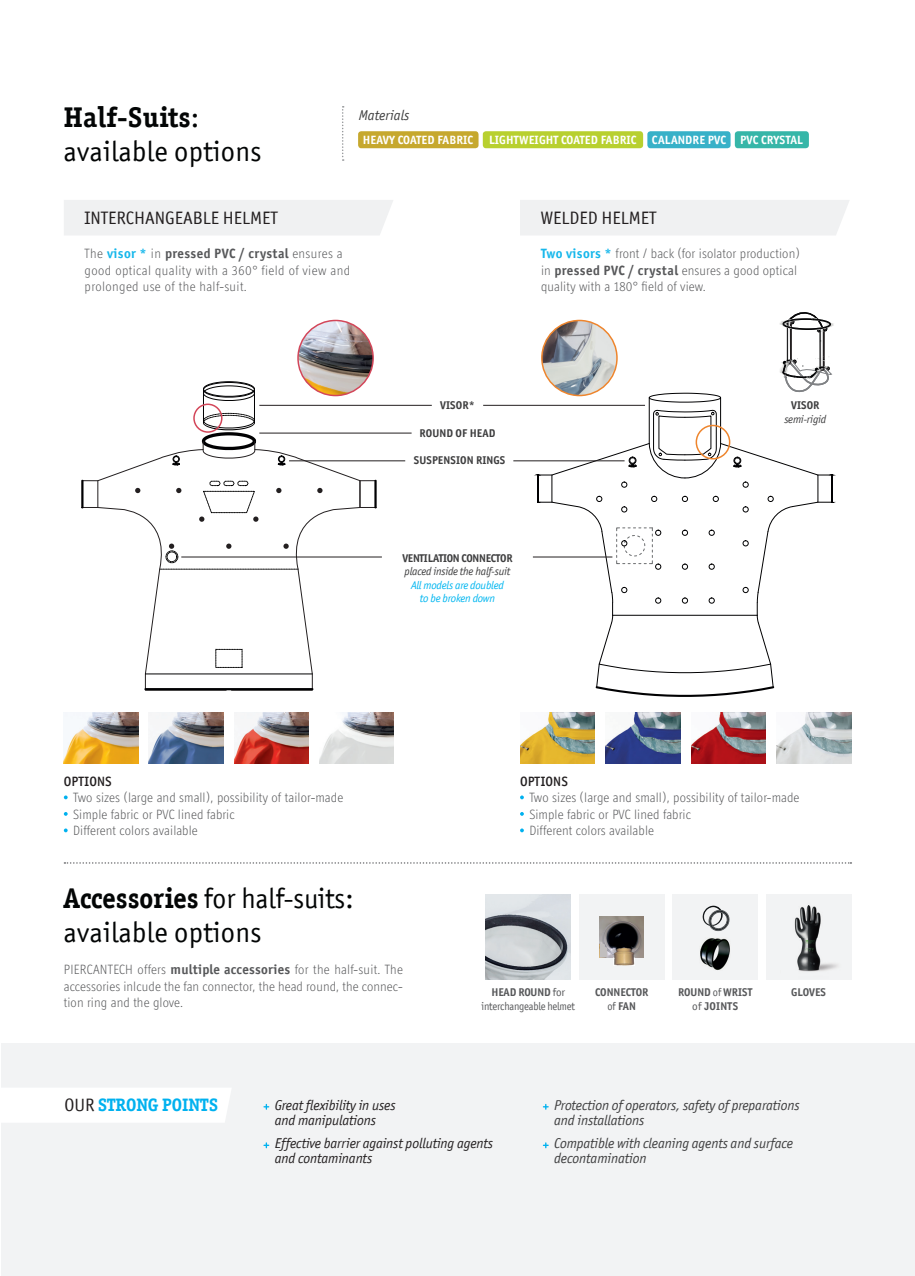
<style>
.page{position:relative;width:915px;height:1276px;background:#fff}
.page>*{position:absolute;margin:0;border:0;box-sizing:border-box;transform-origin:0 0}
.t1{font:28.5px/34.2px "Officina San ITC";letter-spacing:.01em;color:#030505}
.t2{font:700 28.5px "Officina Ser ITC";letter-spacing:.01em;color:#030505}
.t3{font:18px "Officina San ITC";color:#231f20}
.t4{font:700 18px "Officina Ser ITC";color:#00b1ef}
.t5{font:italic 14.25px/15px "Officina San ITC";letter-spacing:-.01em;color:#3e3e3f}
.t6{font:italic 14.25px/15px "Officina San ITC";letter-spacing:-.01em;color:#231f20}
.t7{font:300 13.5px/16.5px "Officina Display ITC Std";letter-spacing:.01em;color:#57585a}
.t8{font:300 13.5px/16.5px "Officina Display ITC Std";letter-spacing:.03em;color:#57585a}
.t9{font:700 13.5px "Officina San ITC";letter-spacing:.03em;color:#57585a}
.t10{font:500 13.5px "Officina San ITC";letter-spacing:.01em;color:#231f20}
.t11{font:700 12px "Officina San ITC";letter-spacing:.01em;color:#fff}
.t12{font:700 11.25px/13.5px "Officina San ITC";color:#57585a;text-align:center}
.t13{font:700 11.25px "Officina San ITC";letter-spacing:.01em;color:#3e3e3f}
.t14{font:italic 11.25px "Officina San ITC";letter-spacing:-.02em;color:#3e3e3f}
.t15{font:11.25px/13.5px "Officina San ITC";letter-spacing:-.02em;color:#57585a;text-align:center}
.t16{font:italic 11.25px/13.5px "Officina San ITC";letter-spacing:-.02em;color:#00b6f0;text-align:center}
.t17{font:700 11.25px "Officina San ITC";letter-spacing:-.02em;color:#3e3e3f}
.s1{font-family:"Officina San ITC";font-weight:400}
.s2{font-family:"Officina Display ITC Std";font-weight:300}
.s3{color:#16b7eb}
.s4{font-family:"Officina San ITC";font-weight:700;color:#16b7eb}
.s5{font-family:"Officina San ITC";font-weight:700}
.s6{font-family:"Officina Ser ITC";font-weight:700}
.s7{font-weight:700}
.s8{font-weight:400}
.s9{font-family:"Officina San ITC";font-weight:400;color:#231f20}
</style>
<div class="page">
<div style="left:1px;top:1043px;width:912px;height:233px;background:#f2f3f4"></div>
<div style="left:1px;top:1088px;width:230px;height:34px;background:#fff"></div>
<div style="left:64px;top:200px;width:329px;height:35px;background:#f0f1f2"></div>
<div style="left:520px;top:200px;width:329px;height:35px;background:#f0f1f2"></div>
<svg style="left:537px;top:312px;width:295px;height:385px"></svg>
<svg style="left:203px;top:381px;width:52px;height:20px"></svg>
<hr style="left:203px;top:389px;width:1px;height:34px;background:#000002">
<hr style="left:254px;top:389px;width:1px;height:34px;background:#000002">
<svg style="left:81px;top:413px;width:295px;height:277px"></svg>
<svg style="left:64px;top:795px;width:4px;height:4px"></svg>
<svg style="left:64px;top:812px;width:4px;height:4px"></svg>
<svg style="left:64px;top:828px;width:4px;height:4px"></svg>
<svg style="left:520px;top:812px;width:3px;height:4px"></svg>
<svg style="left:264px;top:1104px;width:4px;height:5px"></svg>
<svg style="left:264px;top:1143px;width:4px;height:4px"></svg>
<svg style="left:543px;top:1104px;width:5px;height:5px"></svg>
<svg style="left:543px;top:1143px;width:5px;height:4px"></svg>
<div style="left:647px;top:131px;width:83px;height:17px;background:#37b1c8;border-radius:3px"></div>
<div style="left:734px;top:131px;width:74px;height:17px;background:#36b6a8;border-radius:3px"></div>
<div style="left:482px;top:131px;width:161px;height:17px;background:#b8d02f;border-radius:3px"></div>
<div style="left:358px;top:131px;width:120px;height:17px;background:#c6a82e;border-radius:3px"></div>
<svg style="left:342px;top:106px;width:1px;height:55px"></svg>
<img style="left:541px;top:320px;width:75px;height:75px;border-radius:38px">
<div style="left:541px;top:320px;width:76px;height:76px;border:2px solid #ee852d;border-radius:50%"></div>
<img style="left:298px;top:320px;width:75px;height:75px;border-radius:38px">
<div style="left:297px;top:320px;width:77px;height:76px;border:2px solid #d34659;border-radius:50%"></div>
<div style="left:193px;top:403px;width:29px;height:30px;border:2px solid #d34659;border-radius:50%"></div>
<hr style="left:289px;top:460px;width:116px;height:1px;background:#231f20">
<hr style="left:259px;top:405px;width:172px;height:1px;background:#231f20">
<hr style="left:259px;top:433px;width:152px;height:1px;background:#231f20">
<hr style="left:181px;top:557px;width:201px;height:1px;background:#231f20">
<hr style="left:532px;top:557px;width:80px;height:1px;background:#231f20">
<hr style="left:483px;top:405px;width:161px;height:1px;background:#231f20">
<hr style="left:513px;top:460px;width:111px;height:1px;background:#231f20">
<svg style="left:64px;top:862px;width:787px;height:1px"></svg>
<img style="left:64px;top:712px;width:74px;height:51px">
<img style="left:319px;top:712px;width:74px;height:51px">
<img style="left:234px;top:712px;width:74px;height:51px">
<img style="left:149px;top:712px;width:74px;height:51px">
<img style="left:520px;top:712px;width:74px;height:51px">
<img style="left:776px;top:712px;width:74px;height:51px">
<img style="left:691px;top:712px;width:74px;height:51px">
<img style="left:605px;top:712px;width:74px;height:51px">
<div style="left:579px;top:894px;width:85px;height:85px;background:#f2f3f4"></div>
<img style="left:599px;top:917px;width:44px;height:40px">
<svg style="left:599px;top:943px;width:8px;height:14px"></svg>
<img style="left:613px;top:947px;width:21px;height:19px">
<div style="left:672px;top:894px;width:85px;height:85px;background:#f2f3f4"></div>
<img style="left:700px;top:938px;width:30px;height:32px">
<img style="left:702px;top:905px;width:19px;height:20px">
<svg style="left:708px;top:909px;width:21px;height:22px"></svg>
<div style="left:765px;top:894px;width:85px;height:85px;background:#f2f3f4"></div>
<img style="left:794px;top:905px;width:44px;height:67px">
<img style="left:485px;top:894px;width:85px;height:85px">
<div style="left:695px;top:425px;width:35px;height:34px;border:2px solid #ee852d;border-radius:50%"></div>
<h1 class="t2" style="left:64px;top:100px;width:137px">Half-Suits<span class="s1">:</span></h1>
<h1 class="t1" style="left:64px;top:134px;width:199px">available options</h1>
<p class="t5" style="left:358px;top:108px;width:52px">Materials</p>
<p class="t11" style="left:363px;top:133px;width:112px">HEAVY COATED FABRIC</p>
<p class="t11" style="left:489px;top:133px;width:149px">LIGHTWEIGHT COATED FABRIC</p>
<p class="t11" style="left:651px;top:132px;width:153px">CALANDRE PVC PVC CRYSTAL</p>
<h2 class="t3" style="left:85px;top:207px;width:195px">INTERCHANGEABLE HELMET</h2>
<h2 class="t3" style="left:540px;top:207px;width:117px">WELDED HELMET</h2>
<p class="t9" style="left:85px;top:245px;width:259px"><span class="s2">The</span> <span class="s3">visor *</span> <span class="s2">in</span> pressed PVC / crystal <span class="s2">ensures a</span></p>
<p class="t8" style="left:85px;top:261px;width:267px">good optical quality with a 360° field of view and prolonged use of the half-suit.</p>
<p class="t7" style="left:541px;top:245px;width:260px"><span class="s4">Two visors *</span> front / back (for isolator production) in <span class="s5">pressed PVC / crystal</span> ensures a good optical quality with a 180° eld of view.</p>
<p class="t13" style="left:440px;top:398px;width:36px">VISOR*</p>
<p class="t13" style="left:419px;top:426px;width:77px">ROUND OF HEAD</p>
<p class="t13" style="left:414px;top:453px;width:93px">SUSPENSION RINGS</p>
<p class="t17" style="left:402px;top:551px;width:112px">VENTILATION CONNECTOR</p>
<p class="t14" style="left:404px;top:565px;width:107px">placed inside the half-suit</p>
<p class="t16" style="left:411px;top:578px;width:94px">All models are doubled to be broken down</p>
<p class="t13" style="left:790px;top:398px;width:30px">VISOR</p>
<p class="t14" style="left:784px;top:412px;width:43px">semi-rigid</p>
<p class="t10" style="left:64px;top:773px;width:49px">OPTIONS</p>
<p class="t7" style="left:73px;top:789px;width:271px">Two sizes (large and small), possibility of tailor-made<br>Simple fabric or PVC lined fabric<br>Different colors available</p>
<h1 class="t1" style="left:64px;top:881px;width:291px"><span class="s6">Accessories</span> for half-suits: available options</h1>
<p class="t10" style="left:520px;top:773px;width:49px">OPTIONS</p>
<p class="t7" style="left:529px;top:789px;width:271px">Two sizes (large and small), possibility of tailor-made<br>Simple fabric or PVC lined fabric<br>Different colors available</p>
<p class="t7" style="left:64px;top:961px;width:340px;text-align:justify">PIERCANTECH offers <span class="s5">multiple accessories</span> for the half-suit. The accessories inlcude the fan connector, the head round, the connec&shy;tion ring and the glove.</p>
<p class="t15" style="left:481px;top:986px;width:95px"><span class="s7">HEAD ROUND</span> for interchangeable helmet</p>
<p class="t12" style="left:790px;top:985px;width:36px">GLOVES</p>
<p class="t12" style="left:595px;top:985px;width:55px">CONNECTOR <span class="s8">of</span> FAN</p>
<p class="t12" style="left:677px;top:985px;width:76px">ROUND <span class="s8">of</span> WRIST <span class="s8">of</span> JOINTS</p>
<h2 class="t4" style="left:64px;top:1094px;width:155px"><span class="s9">OUR</span> STRONG POINTS</h2>
<p class="t6" style="left:275px;top:1097px;width:122px">Great flexibility in uses and manipulations</p>
<p class="t6" style="left:275px;top:1136px;width:220px">Effective barrier against polluting agents and contaminants</p>
<p class="t5" style="left:554px;top:1097px;width:247px">Protection of operators, safety of preparations and installations</p>
<p class="t5" style="left:554px;top:1136px;width:240px">Compatible with cleaning agents and surface decontamination</p>
</div>
